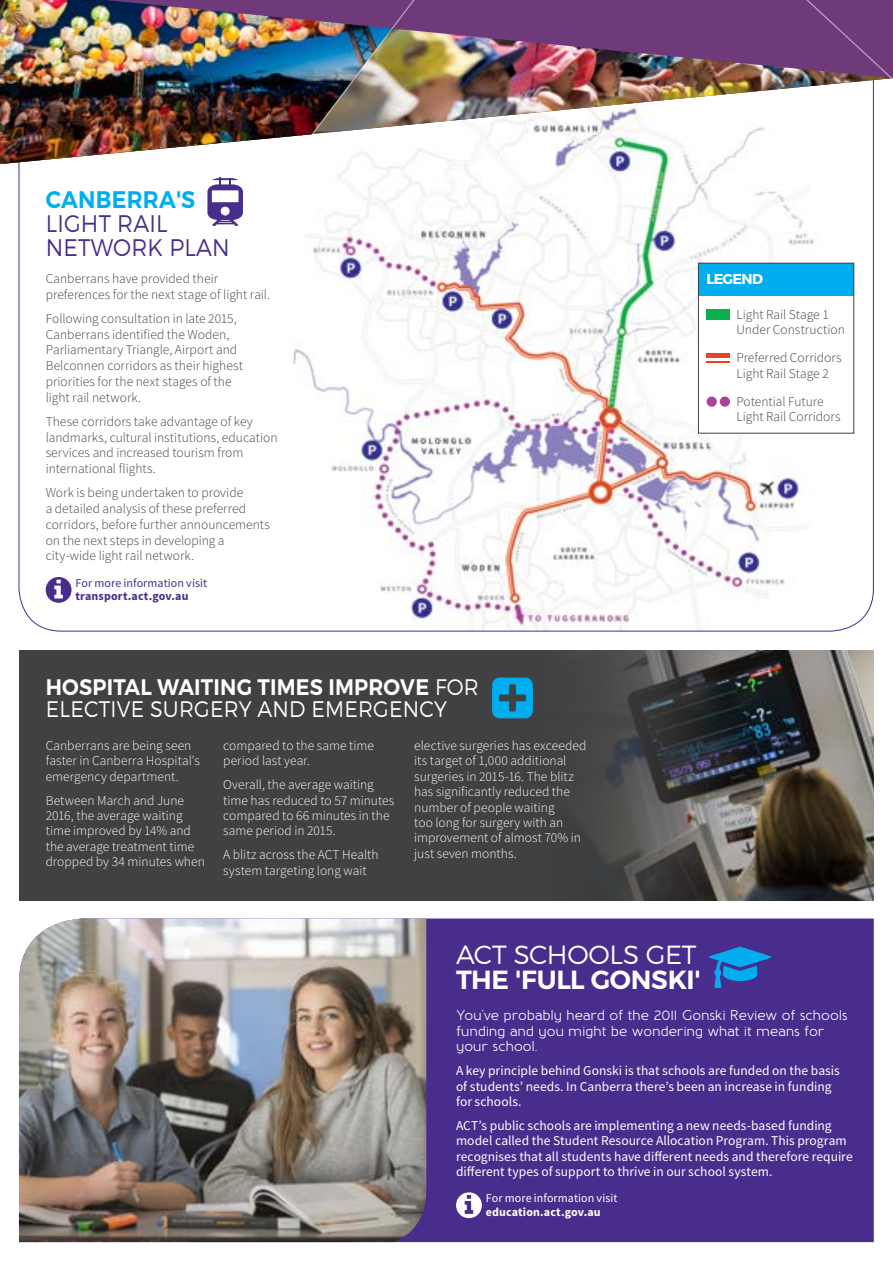
<style>
.page{position:relative;width:893px;height:1263px;background:#fff}
.page>*{position:absolute;margin:0;border:0;box-sizing:border-box;transform-origin:0 0}
.body_text{font:600 26.25px/25.5px "Montserrat";letter-spacing:-.01em;color:#fff}
.H2_bold{font:300 24px/24px "Montserrat";letter-spacing:.01em;color:#482d8d;scale:.92 1}
.H2_bold-2{font:300 22.5px/22.5px "Montserrat";letter-spacing:.01em;color:#fff;scale:.92 1}
.intro_paragraph_feat{font:500 14.25px/15.8px "Baufra";letter-spacing:-.03em;color:#fff}
.intro_paragraph_feat-2{font:700 14.25px "Montserrat";letter-spacing:-.045em;color:#fff}
.body_text-2{font:300 13.5px/15.8px "Source Sans Pro";color:#414042}
.body_text-3{font:300 13.5px/15.3px "Source Sans Pro";color:#fff}
.body_text-4{font:13.5px/15.5px "Source Sans Pro";letter-spacing:.005em;color:#fff}
.info_text{font:12px/13.5px "Source Sans Pro";letter-spacing:.005em;color:#482d8d}
.info_text-2{font:12px/13.5px "Source Sans Pro";letter-spacing:.005em;color:#fff}
.s1{font-weight:600;color:#00aeef}
.s2{font-weight:700}
.s3{font-weight:600}
.s4{font-weight:300}
</style>
<div class="page">
<svg style="left:18px;top:164px;width:856px;height:468px"></svg>
<div style="left:698px;top:263px;width:156px;height:170px;background:#fff"></div>
<div style="left:698px;top:263px;width:156px;height:32px;background:#00aeef"></div>
<div style="left:698px;top:263px;width:156px;height:170px;border:1px solid #414042"></div>
<div style="left:707px;top:310px;width:23px;height:10px;background:#0ab04b"></div>
<div style="left:720px;top:396px;width:10px;height:11px;background:#ab4499;border-radius:50%"></div>
<div style="left:707px;top:396px;width:10px;height:11px;background:#ab4499;border-radius:50%"></div>
<div style="left:707px;top:353px;width:23px;height:5px;background:#ef4123"></div>
<hr style="left:707px;top:361px;width:23px;height:2px;background:#ef4123">
<div style="left:19px;top:650px;width:855px;height:251px;background:#414042"></div>
<img style="left:498px;top:650px;width:376px;height:251px">
<svg style="left:463px;top:132px;width:411px;height:32px"></svg>
<img style="left:461px;top:78px;width:413px;height:54px">
<img style="left:0;top:0;width:374px;height:164px">
<img style="left:105px;top:0;width:659px;height:78px">
<svg style="left:764px;top:0;width:129px;height:84px;background:#734478"></svg>
<img style="left:290px;top:0;width:171px;height:163px">
<svg style="left:46px;top:577px;width:26px;height:26px"></svg>
<svg style="left:207px;top:178px;width:36px;height:48px"></svg>
<div style="left:426px;top:918px;width:448px;height:324px;background:#482d8d"></div>
<img style="left:19px;top:918px;width:407px;height:324px">
<svg style="left:709px;top:947px;width:62px;height:41px;background:#2569bb"></svg>
<svg style="left:456px;top:1192px;width:26px;height:26px"></svg>
<svg style="left:492px;top:677px;width:41px;height:41px"></svg>
<p class="H2_bold" style="left:46px;top:187px;width:201px"><span class="s1">CANBERRA'S<br></span>LIGHT RAIL<br>NETWORK PLAN</p>
<p class="body_text-2" style="left:46px;top:271px;width:226px">Canberrans have provided their preferences for the next stage of light rail.</p>
<p class="body_text-2" style="left:46px;top:311px;width:199px">Following consultation in late 2015, Canberrans identified the Woden, Parliamentary Triangle, Airport and Belconnen corridors as their highest priorities for the next stages of the light rail network.</p>
<p class="body_text-2" style="left:46px;top:414px;width:233px">These corridors take advantage of key landmarks, cultural institutions, education services and increased tourism from international flights.</p>
<p class="body_text-2" style="left:46px;top:485px;width:226px">Work is being undertaken to provide<br>a detailed analysis of these preferred corridors, before further announcements on the next steps in developing a city-wide light rail network.</p>
<p class="info_text" style="left:75px;top:576px;width:133px">For more information visit <span class="s2">transport.act.gov.au</span></p>
<p class="H2_bold-2" style="left:46px;top:675px;width:472px"><span class="s3">HOSPITAL WAITING TIMES IMPROVE</span> FOR<br>ELECTIVE SURGERY AND EMERGENCY</p>
<p class="body_text-3" style="left:46px;top:738px;width:156px">Canberrans are being seen faster in Canberra Hospital's emergency department.</p>
<p class="body_text-3" style="left:46px;top:792px;width:161px">Between March and June<br>2016, the average waiting time improved by 14% and the average treatment time dropped by 34 minutes when</p>
<p class="body_text-3" style="left:223px;top:738px;width:152px">compared to the same time period last year.</p>
<p class="body_text-3" style="left:223px;top:777px;width:173px">Overall, the average waiting time has reduced to 57 minutes compared to 66 minutes in the same period in 2015.</p>
<p class="body_text-3" style="left:223px;top:847px;width:157px">A blitz across the ACT Health system targeting long wait</p>
<p class="body_text-3" style="left:414px;top:738px;width:174px">elective surgeries has exceeded its target of 1,000 additional surgeries in 2015-16. The blitz has significantly reduced the number of people waiting<br>too long for surgery with an improvement of almost 70% in just seven months.</p>
<p class="intro_paragraph_feat-2" style="left:707px;top:270px;width:58px">LEGEND</p>
<p class="body_text-2" style="left:736px;top:307px;width:110px;line-height:15.3px">Light Rail Stage 1<br>Under Construction</p>
<p class="body_text-2" style="left:736px;top:350px;width:107px;line-height:15.3px">Preferred Corridors<br>Light Rail Stage 2</p>
<p class="body_text-2" style="left:736px;top:394px;width:106px;line-height:15.3px">Potential Future<br>Light Rail Corridors</p>
<p class="body_text" style="left:456px;top:942px;width:246px"><span class="s4">ACT SCHOOLS GET<br></span>THE 'FULL GONSKI'</p>
<p class="intro_paragraph_feat" style="left:456px;top:1006px;width:393px">You’ve probably heard of the 2011 Gonski Review of schools funding and you might be wondering what it means for your school.</p>
<p class="body_text-4" style="left:456px;top:1063px;width:385px">A key principle behind Gonski is that schools are funded on the basis of students’ needs. In Canberra there’s been an increase in funding for schools.</p>
<p class="body_text-4" style="left:456px;top:1117px;width:398px">ACT’s public schools are implementing a new needs-based funding model called the Student Resource Allocation Program. This program recognises that all students have different needs and therefore require different types of support to thrive in our school system.</p>
<p class="info_text-2" style="left:486px;top:1191px;width:133px">For more information visit <span class="s2">education.act.gov.au</span></p>
</div>
